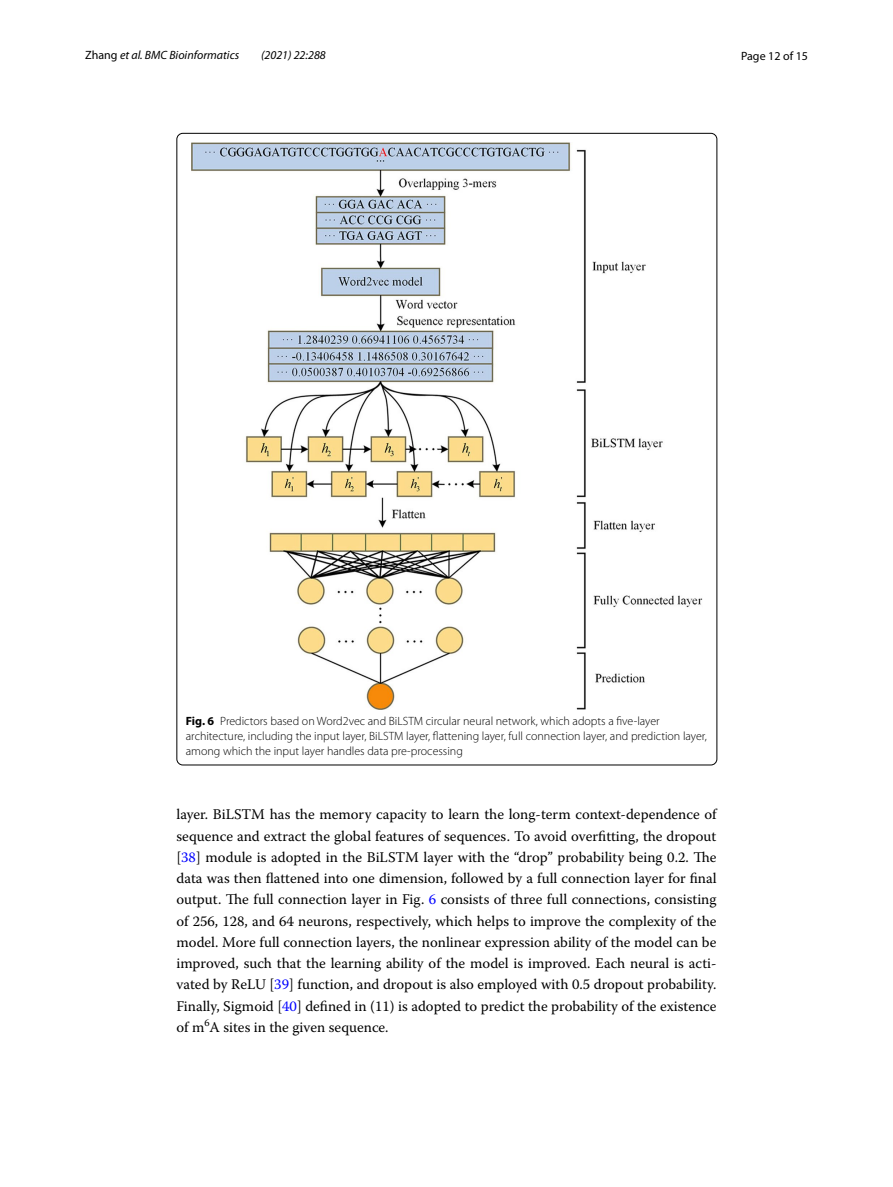
<style>
.page{position:relative;width:893px;height:1187px;background:#fff}
.page>*{position:absolute;margin:0;border:0;box-sizing:border-box;transform-origin:0 0}
.t1{font:14.7px/21.3px "Warnock Pro";color:#000;text-align:justify}
.t2{font:300 12px/15px "Myriad Pro";color:#000}
.t3{font:italic 12px "Myriad Pro";color:#000}
.t4{font:12px "Myriad Pro";color:#000}
.s1{font-style:normal}
.s2{font-weight:700}
.s3{color:#00f}
</style>
<div class="page">
<img style="left:192px;top:142px;width:510px;height:567px">
<p class="t3" style="left:85px;top:48px;width:156px"><span class="s1">Zhang</span> et al. BMC Bioinformatics</p>
<p class="t3" style="left:261px;top:48px;width:66px">(2021) 22:288</p>
<p class="t4" style="left:741px;top:48px;width:68px">Page 12 of 15</p>
<p class="t2" style="left:186px;top:713px;width:523px"><span class="s2">Fig. 6</span> Predictors based on Word2vec and BiLSTM circular neural network, which adopts a five-layer architecture, including the input layer, BiLSTM layer, flattening layer, full connection layer, and prediction layer, among which the input layer handles data pre-processing</p>
<p class="t1" style="left:176px;top:803px;width:542px">layer. BiLSTM has the memory capacity to learn the long-term context-dependence of sequence and extract the global features of sequences. To avoid overfitting, the dropout [<span class="s3">38</span>] module is adopted in the BiLSTM layer with the “drop” probability being 0.2. The data was then flattened into one dimension, followed by a full connection layer for final output. The full connection layer in Fig. <span class="s3">6</span> consists of three full connections, consisting of 256, 128, and 64 neurons, respectively, which helps to improve the complexity of the model. More full connection layers, the nonlinear expression ability of the model can be improved, such that the learning ability of the model is improved. Each neural is acti&shy;vated by ReLU [<span class="s3">39</span>] function, and dropout is also employed with 0.5 dropout probability.<br>Finally, Sigmoid [<span class="s3">40</span>] defined in (11) is adopted to predict the probability of the existence of m<sup>6</sup>A sites in the given sequence.</p>
</div>
